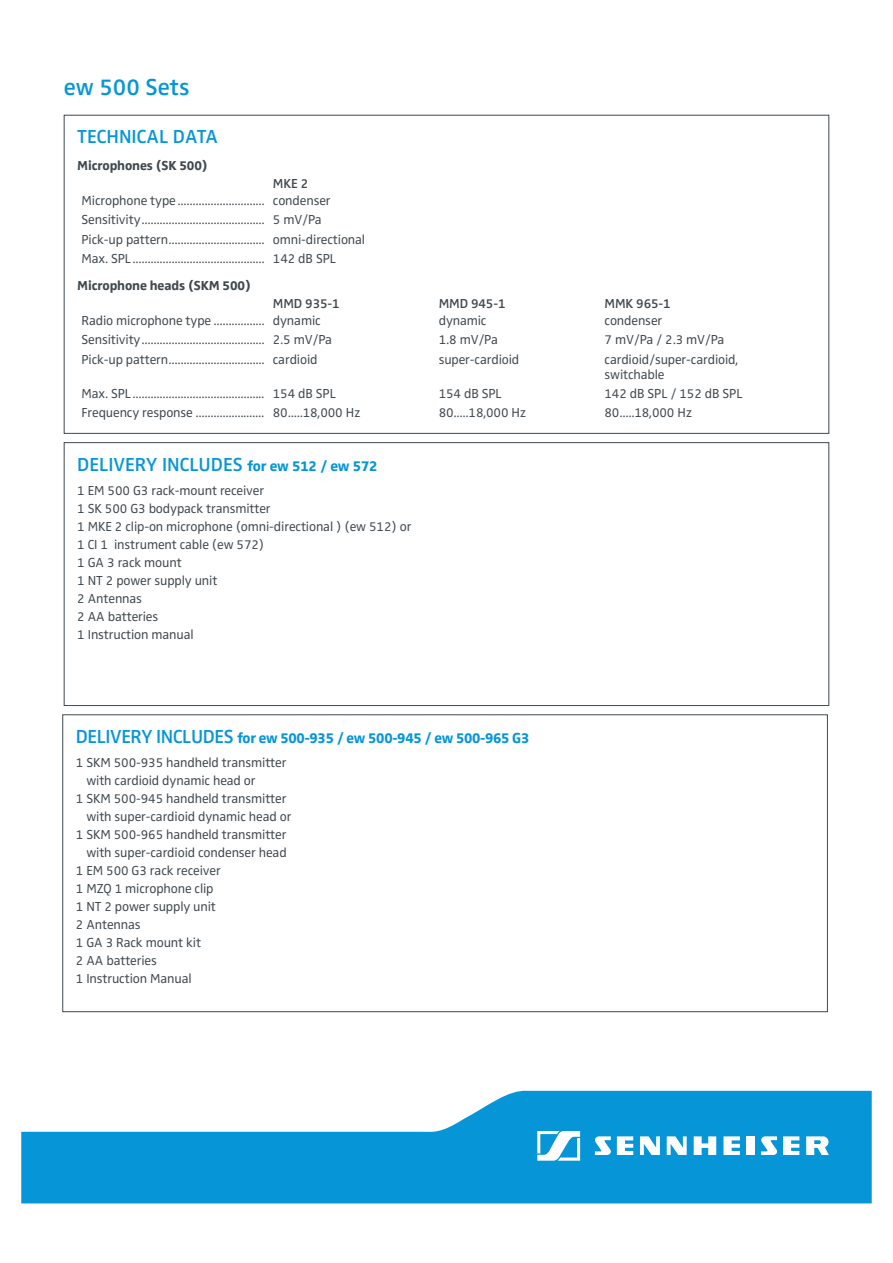
<style>
.page{position:relative;width:893px;height:1263px;background:#fff}
.page>*{position:absolute;margin:0;border:0;box-sizing:border-box;transform-origin:0 0}
.t1{font:600 24px "Sennheiser";color:#0696d7}
.t2{font:600 19.5px "Sennheiser";color:#0696d7}
.t3{font:700 15px "Sennheiser";letter-spacing:-.02em;color:#0696d7}
.t4{font:13.5px/18px "Sennheiser";letter-spacing:-.01em;color:#40494f}
.t5{font:700 13.5px "Sennheiser";letter-spacing:-.01em;color:#40494f}
.t6{font:600 13.5px "Sennheiser";letter-spacing:-.01em;color:#40494f}
.s1{font-weight:700;font-size:15px}
.s2{font-weight:600;font-size:19.5px}
</style>
<div class="page">
<svg style="left:21px;top:1090px;width:851px;height:113px;fill:#0696d7"></svg>
<svg style="left:537px;top:1131px;width:43px;height:30px"></svg>
<svg style="left:617px;top:1136px;width:16px;height:19px"></svg>
<svg style="left:640px;top:1136px;width:20px;height:19px"></svg>
<svg style="left:694px;top:1136px;width:22px;height:19px"></svg>
<svg style="left:806px;top:1136px;width:23px;height:19px"></svg>
<svg style="left:667px;top:1136px;width:20px;height:19px"></svg>
<svg style="left:783px;top:1136px;width:16px;height:19px"></svg>
<div style="left:746px;top:1136px;width:9px;height:19px;background:#fff"></div>
<svg style="left:723px;top:1136px;width:17px;height:19px"></svg>
<svg style="left:595px;top:1136px;width:16px;height:19px"></svg>
<svg style="left:761px;top:1136px;width:16px;height:19px"></svg>
<div style="left:64px;top:442px;width:765px;height:264px;border:1px solid #40494f"></div>
<h1 class="t1" style="left:64px;top:73px;width:127px">ew 500 Sets</h1>
<h2 class="t2" style="left:77px;top:125px;width:142px">TECHNICAL DATA</h2>
<p class="t5" style="left:77px;top:157px;width:132px">Microphones (SK 500)</p>
<p class="t6" style="left:273px;top:176px;width:37px">MKE 2</p>
<p class="t4" style="left:82px;top:191px;width:285px;line-height:19.2px">Microphone type............................. condenser Sensitivity......................................... 5 mV/Pa Pick-up pattern................................ omni-directional Max. SPL............................................ 142 dB SPL</p>
<p class="t5" style="left:77px;top:277px;width:175px">Microphone heads (SKM 500)</p>
<p class="t6" style="left:273px;top:296px;width:68px">MMD 935-1</p>
<p class="t6" style="left:439px;top:296px;width:68px">MMD 945-1</p>
<p class="t6" style="left:605px;top:296px;width:68px">MMK 965-1</p>
<p class="t4" style="left:82px;top:312px;width:241px">Radio microphone type ................. dynamic</p>
<p class="t4" style="left:439px;top:312px;width:49px">dynamic</p>
<p class="t4" style="left:605px;top:312px;width:59px">condenser</p>
<p class="t4" style="left:82px;top:331px;width:252px">Sensitivity......................................... 2.5 mV/Pa</p>
<p class="t4" style="left:439px;top:331px;width:61px">1.8 mV/Pa</p>
<p class="t4" style="left:604px;top:331px;width:121px">7 mV/Pa / 2.3 mV/Pa</p>
<p class="t4" style="left:81px;top:350px;width:238px">Pick-up pattern................................ cardioid</p>
<p class="t4" style="left:439px;top:350px;width:82px">super-cardioid</p>
<p class="t4" style="left:604px;top:351px;width:135px;line-height:15px">cardioid/super-cardioid, switchable</p>
<p class="t4" style="left:81px;top:384px;width:256px">Max. SPL............................................ 154 dB SPL</p>
<p class="t4" style="left:439px;top:384px;width:65px">154 dB SPL</p>
<p class="t4" style="left:604px;top:384px;width:140px">142 dB SPL / 152 dB SPL</p>
<p class="t4" style="left:81px;top:403px;width:281px">Frequency response ....................... 80.....18,000 Hz</p>
<p class="t4" style="left:439px;top:403px;width:89px">80.....18,000 Hz</p>
<p class="t4" style="left:604px;top:403px;width:89px">80.....18,000 Hz</p>
<h2 class="t2" style="left:77px;top:453px;width:302px">DELIVERY INCLUDES <span class="s1">for ew 512 / ew 572</span></h2>
<p class="t4" style="left:77px;top:481px;width:336px">1 EM 500 G3 rack-mount receiver<br>1 SK 500 G3 bodypack transmitter<br>1 MKE 2 clip-on microphone (omni-directional ) (ew 512) or<br>1 CI 1 instrument cable (ew 572)<br>1 GA 3 rack mount<br>1 NT 2 power supply unit<br>2 Antennas<br>2 AA batteries<br>1 Instruction manual</p>
<p class="t3" style="left:76px;top:729px;width:455px"><span class="s2">DELIVERY INCLUDES</span> for ew 500-935 / ew 500-945 / ew 500-965 G3</p>
<p class="t4" style="left:76px;top:754px;width:212px">1 SKM 500-935 handheld transmitter</p>
<p class="t4" style="left:86px;top:772px;width:171px">with cardioid dynamic head or</p>
<p class="t4" style="left:76px;top:790px;width:212px">1 SKM 500-945 handheld transmitter</p>
<p class="t4" style="left:86px;top:808px;width:207px">with super-cardioid dynamic head or</p>
<p class="t4" style="left:76px;top:826px;width:212px">1 SKM 500-965 handheld transmitter</p>
<p class="t4" style="left:86px;top:844px;width:202px">with super-cardioid condenser head</p>
<p class="t4" style="left:76px;top:862px;width:146px">1 EM 500 G3 rack receiver</p>
<p class="t4" style="left:76px;top:880px;width:139px">1 MZQ 1 microphone clip</p>
<p class="t4" style="left:76px;top:898px;width:142px">1 NT 2 power supply unit</p>
<p class="t4" style="left:76px;top:915px;width:66px">2 Antennas</p>
<p class="t4" style="left:76px;top:933px;width:127px">1 GA 3 Rack mount kit</p>
<p class="t4" style="left:76px;top:951px;width:83px">2 AA batteries</p>
<p class="t4" style="left:76px;top:969px;width:117px">1 Instruction Manual</p>
</div>
